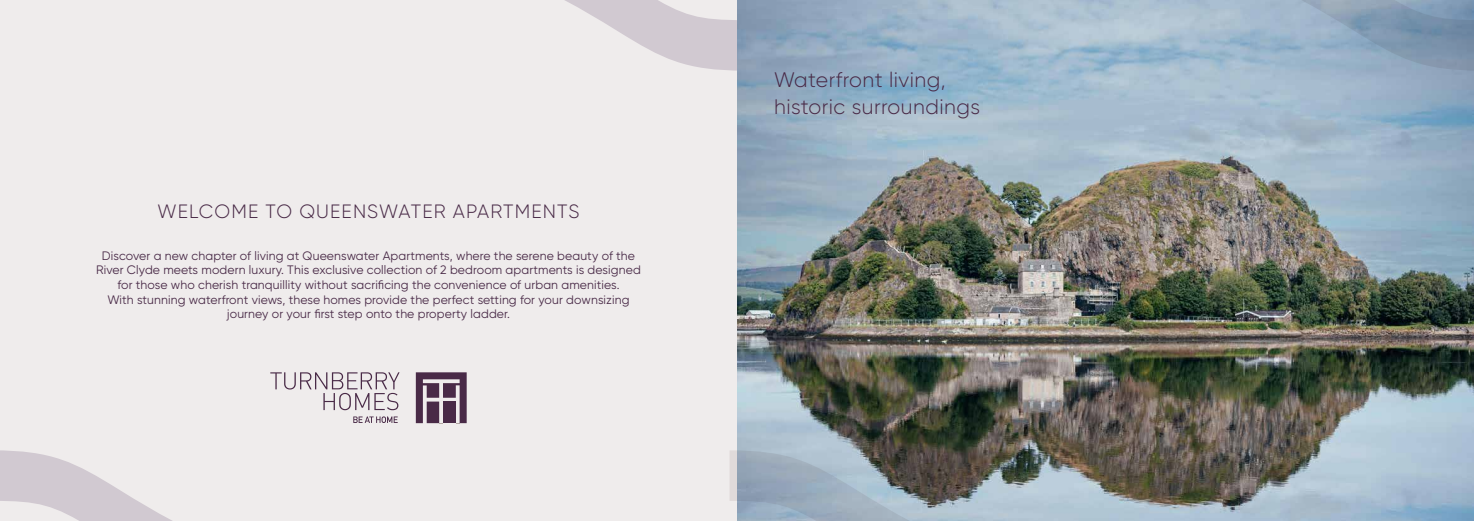
<style>
.page{position:relative;width:1474px;height:521px;background:#fff}
.page>*{position:absolute;margin:0;border:0;box-sizing:border-box;transform-origin:0 0}
.t1{font:300 21px/26.2px "Gilroy";letter-spacing:.02em;color:#492a47}
.t2{font:300 19.25px "Gilroy";letter-spacing:.06em;color:#492a47}
.t3{font:12.25px/14.7px "Gilroy";letter-spacing:.01em;color:#492a47;text-align:center}
</style>
<div class="page">
<div style="left:0;top:0;width:744px;height:521px;background:#efecec"></div>
<svg style="left:565px;top:0;width:172px;height:71px"></svg>
<svg style="left:0;top:450px;width:172px;height:71px"></svg>
<svg style="left:270px;top:372px;width:129px;height:38px"></svg>
<svg style="left:353px;top:416px;width:44px;height:7px"></svg>
<svg style="left:416px;top:372px;width:50px;height:51px"></svg>
<img style="left:737px;top:0;width:736px;height:521px">
<svg style="left:730px;top:450px;width:194px;height:71px;background:#96a4b1"></svg>
<svg style="left:1286px;top:0;width:187px;height:71px;background:#8aa2b9"></svg>
<h2 class="t2" style="left:157px;top:200px;width:423px">WELCOME TO QUEENSWATER APARTMENTS</h2>
<p class="t3" style="left:96px;top:248px;width:546px">Discover a new chapter of living at Queenswater Apartments, where the serene beauty of the River Clyde meets modern luxury. This exclusive collection of 2 bedroom apartments is designed for those who cherish tranquillity without sacrificing the convenience of urban amenities.<br>With stunning waterfront views, these homes provide the perfect setting for your downsizing journey or your first step onto the property ladder.</p>
<h1 class="t1" style="left:774px;top:67px;width:207px">Waterfront living, historic surroundings</h1>
</div>
